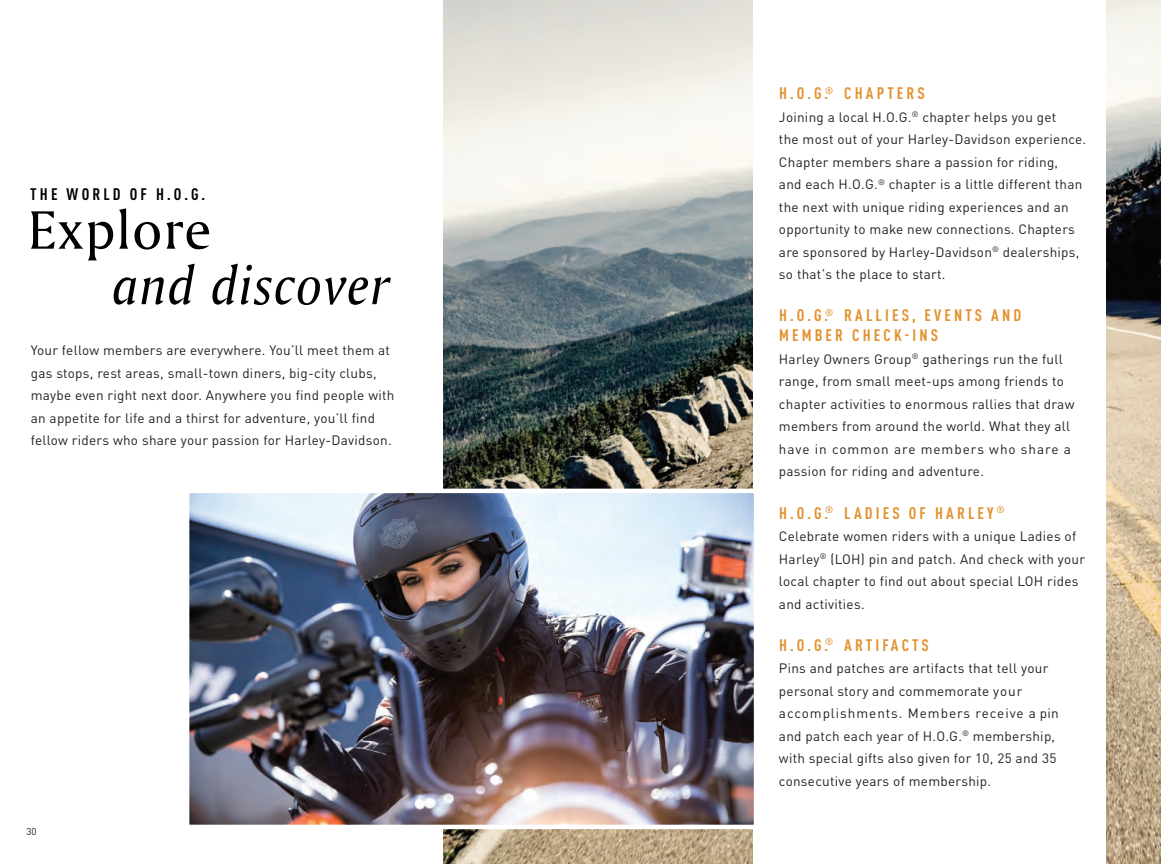
<style>
.page{position:relative;width:1161px;height:864px;background:#fff}
.page>*{position:absolute;margin:0;border:0;box-sizing:border-box;transform-origin:0 0}
.t1{font:57px "Amerigo BT Italic A";letter-spacing:.02em;color:#010101}
.t2{font:57px "Amerigo BT Roman A";letter-spacing:.02em;color:#010101}
.t3{font:700 condensed 16.5px/19.8px "DIN Pro";letter-spacing:.19em;color:#e39230}
.t4{font:700 condensed 16.5px "DIN Pro";letter-spacing:.19em;color:#010101}
.t5{font:13.5px/22.5px "DIN Pro";letter-spacing:.02em;color:#231f20}
.t6{font:9.75px "DIN Pro";color:#231f20}
</style>
<div class="page">
<img style="left:443px;top:0;width:718px;height:864px">
<div style="left:754px;top:0;width:352px;height:864px;background:#fff"></div>
<img style="left:189px;top:486px;width:565px;height:345px">
<p class="t4" style="left:30px;top:182px;width:176px">THE WORLD OF H.O.G.</p>
<p class="t2" style="left:28px;top:195px;width:185px">Explore</p>
<p class="t1" style="left:112px;top:250px;width:280px">and discover</p>
<p class="t5" style="left:31px;top:338px;width:365px">Your fellow members are everywhere. You’ll meet them at gas stops, rest areas, small-town diners, big-city clubs, maybe even right next door. Anywhere you find people with an appetite for life and a thirst for adventure, you’ll find fellow riders who share your passion for Harley-Davidson.</p>
<p class="t6" style="left:26px;top:824px;width:12px">30</p>
<p class="t3" style="left:779px;top:82px;width:147px">H.O.G.<sup>®</sup> CHAPTERS</p>
<p class="t5" style="left:779px;top:105px;width:309px">Joining a local H.O.G.<sup>®</sup> chapter helps you get<br>the most out of your Harley-Davidson experience.<br>Chapter members share a passion for riding,<br>and each H.O.G.<sup>®</sup> chapter is a little different than the next with unique riding experiences and an opportunity to make new connections. Chapters are sponsored by Harley-Davidson<sup>®</sup> dealerships, so that’s the place to start.</p>
<p class="t3" style="left:779px;top:304px;width:244px">H.O.G.<sup>®</sup> RALLIES, EVENTS AND<br>MEMBER CHECK-INS</p>
<p class="t5" style="left:779px;top:347px;width:297px">Harley Owners Group<sup>®</sup> gatherings run the full range, from small meet-ups among friends to chapter activities to enormous rallies that draw members from around the world. What they all have in common are members who share a passion for riding and adventure.</p>
<p class="t3" style="left:779px;top:502px;width:227px">H.O.G.<sup>®</sup> LADIES OF HARLEY <sup>®</sup></p>
<p class="t5" style="left:779px;top:524px;width:308px">Celebrate women riders with a unique Ladies of Harley<sup>®</sup> (LOH) pin and patch. And check with your local chapter to find out about special LOH rides and activities.</p>
<p class="t3" style="left:779px;top:634px;width:151px">H.O.G.<sup>®</sup> ARTIFACTS</p>
<p class="t5" style="left:779px;top:656px;width:281px">Pins and patches are artifacts that tell your personal story and commemorate your accomplishments. Members receive a pin and patch each year of H.O.G.<sup>®</sup> membership, with special gifts also given for 10, 25 and 35 consecutive years of membership.</p>
</div>
